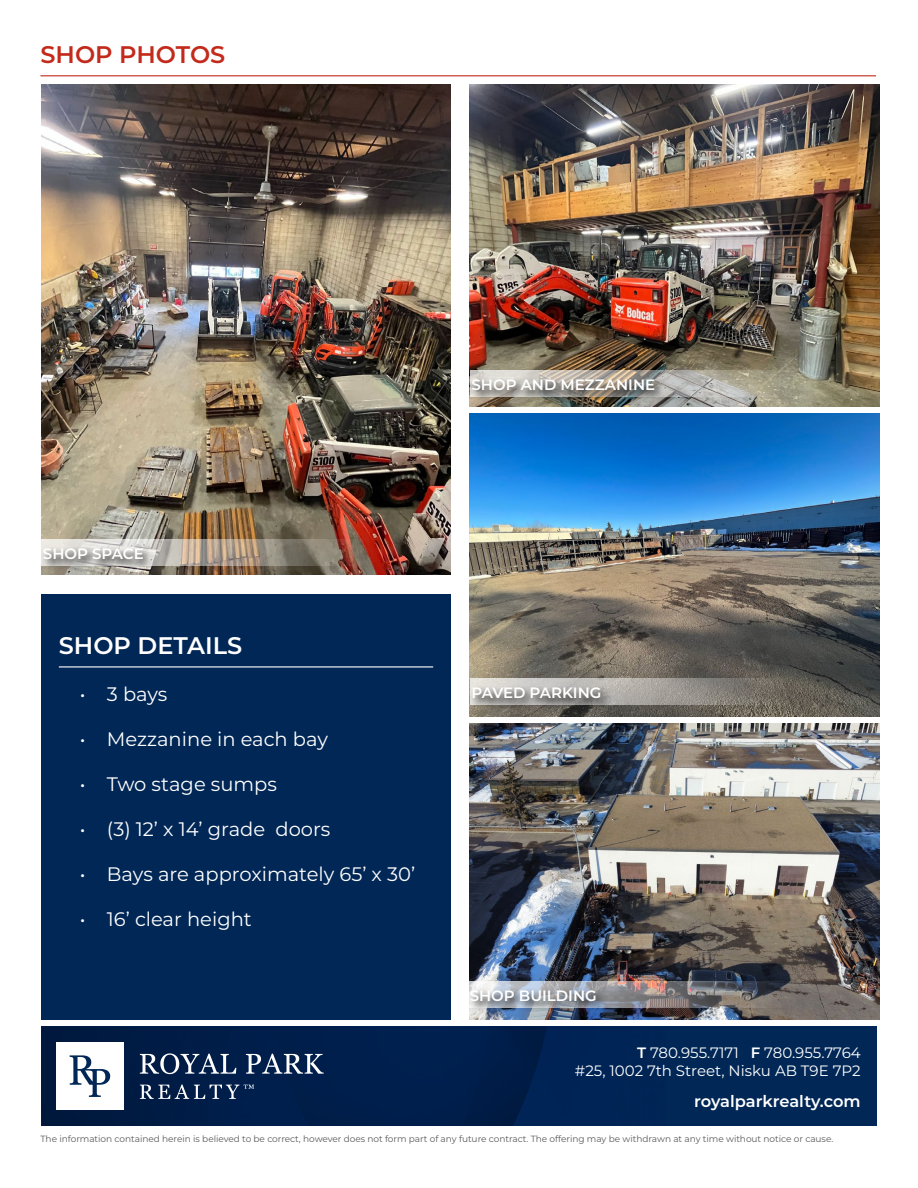
<style>
.page{position:relative;width:918px;height:1188px;background:#fff}
.page>*{position:absolute;margin:0;border:0;box-sizing:border-box;transform-origin:0 0}
.t1{font:600 24px "Montserrat";color:#fff}
.t2{font:600 24px "Montserrat";color:#c32a1b}
.t3{font:19.5px "Montserrat";color:#fff}
.t4{font:600 16.2px "Montserrat";letter-spacing:-.005em;color:#fff}
.t5{font:15px/18px "Montserrat";color:#fff;text-align:right}
.t6{font:600 15px "Montserrat";color:#fff}
.t7{font:9px "Montserrat";letter-spacing:-.005em;color:#58595b}
.s1{font-weight:600}
</style>
<div class="page">
<div style="left:41px;top:1026px;width:836px;height:100px;background:#002756"></div>
<svg style="left:540px;top:1026px;width:7px;height:8px"></svg>
<div style="left:41px;top:1026px;width:140px;height:100px;background:#001941"></div>
<img style="left:178px;top:1026px;width:10px;height:25px">
<img style="left:181px;top:1051px;width:7px;height:2px">
<div style="left:121px;top:1081px;width:49px;height:45px;background:#001b42"></div>
<img style="left:170px;top:1074px;width:27px;height:52px">
<div style="left:197px;top:1026px;width:76px;height:100px;background:#001e4a"></div>
<div style="left:273px;top:1026px;width:215px;height:100px;background:#001f4d"></div>
<svg style="left:140px;top:1053px;width:96px;height:21px"></svg>
<svg style="left:246px;top:1054px;width:78px;height:20px"></svg>
<svg style="left:140px;top:1084px;width:114px;height:15px"></svg>
<div style="left:56px;top:1042px;width:68px;height:68px;background:#fff"></div>
<svg style="left:70px;top:1055px;width:40px;height:42px"></svg>
<hr style="left:40px;top:75px;width:836px;height:1px;background:#c32a1b">
<img style="left:470px;top:414px;width:409px;height:303px">
<img style="left:41px;top:85px;width:410px;height:490px">
<img style="left:470px;top:85px;width:409px;height:321px">
<div style="left:41px;top:594px;width:410px;height:426px;background:#002756"></div>
<hr style="left:59px;top:666px;width:374px;height:1px;background:#fff">
<img style="left:470px;top:723px;width:409px;height:297px">
<svg style="left:41px;top:539px;width:322px;height:26px;background:#a7988a"></svg>
<svg style="left:42px;top:545px;width:112px;height:26px;background:#b6b4af"></svg>
<svg style="left:470px;top:370px;width:321px;height:27px;background:#b4b0a4"></svg>
<img style="left:470px;top:377px;width:196px;height:26px">
<svg style="left:470px;top:678px;width:321px;height:27px;background:#9a9690"></svg>
<svg style="left:470px;top:685px;width:143px;height:26px;background:#94918d"></svg>
<img style="left:469px;top:981px;width:321px;height:26px">
<svg style="left:469px;top:987px;width:139px;height:26px;background:#929aa6"></svg>
<h1 class="t2" style="left:40px;top:37px;width:186px">SHOP PHOTOS</h1>
<h3 class="t6" style="left:471px;top:374px;width:185px">SHOP AND MEZZANINE</h3>
<h3 class="t6" style="left:43px;top:543px;width:102px">SHOP SPACE</h3>
<h1 class="t1" style="left:59px;top:628px;width:185px">SHOP DETAILS</h1>
<h2 class="t3" style="left:80px;top:681px;width:89px">• 3 bays</h2>
<h2 class="t3" style="left:80px;top:726px;width:250px">• Mezzanine in each bay</h2>
<h2 class="t3" style="left:80px;top:771px;width:199px">• Two stage sumps</h2>
<h2 class="t3" style="left:80px;top:816px;width:252px">• (3) 12’ x 14’ grade doors</h2>
<h2 class="t3" style="left:80px;top:861px;width:337px">• Bays are approximately 65’ x 30’</h2>
<h2 class="t3" style="left:80px;top:906px;width:173px">• 16’ clear height</h2>
<h3 class="t6" style="left:471px;top:682px;width:132px">PAVED PARKING</h3>
<h3 class="t6" style="left:470px;top:985px;width:129px">SHOP BUILDING</h3>
<h3 class="t5" style="left:575px;top:1044px;width:287px"><span class="s1">T</span> 780.955.7171 <span class="s1">F</span> 780.955.7764<br>#25, 1002 7th Street, Nisku AB T9E 7P2</h3>
<h3 class="t4" style="left:694px;top:1090px;width:168px">royalparkrealty.com</h3>
<p class="t7" style="left:40px;top:1132px;width:794px">The information contained herein is believed to be correct, however does not form part of any future contract. The offering may be withdrawn at any time without notice or cause.</p>
</div>
